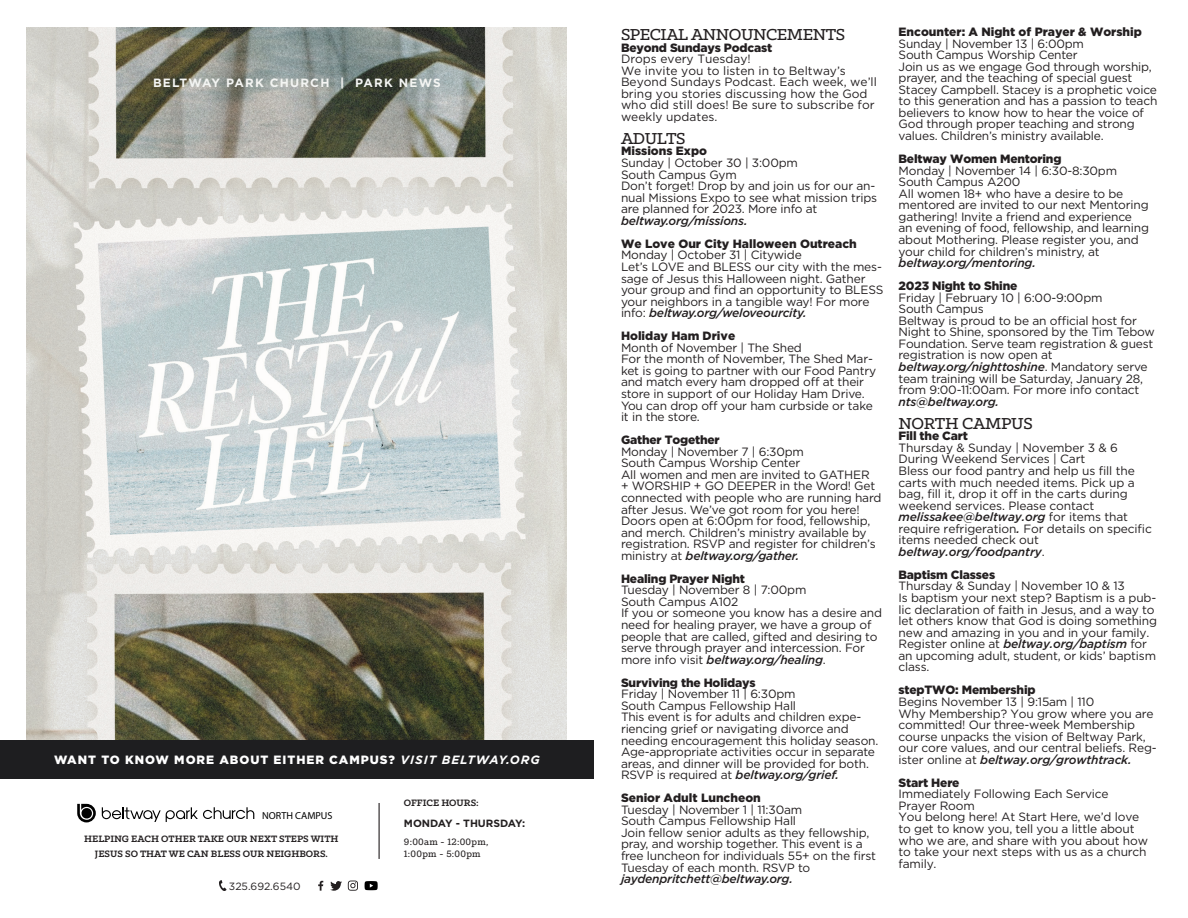
<style>
.page{position:relative;width:1188px;height:918px;background:#fff}
.page>*{position:absolute;margin:0;border:0;box-sizing:border-box;transform-origin:0 0}
.t1{font:500 18px "Klinic Slab";letter-spacing:-.025em;color:#231f20}
.t2{font:12px/11.6px "Gotham";letter-spacing:-.015em;color:#231f20}
.t3{font:900 12px "Gotham";letter-spacing:-.015em;color:#231f20}
.t4{font:italic 500 12px "Gotham";letter-spacing:-.015em;color:#231f20}
.t5{font:900 12px "Gotham";letter-spacing:.08em;color:#fff}
.t6{font:700 12px "Gotham";letter-spacing:.1em;color:#f4f5f3}
.t7{font:700 10.5px "Klinic Slab";color:#231f20}
.t8{font:500 10.5px "Klinic Slab";letter-spacing:.025em;color:#231f20}
.t9{font:700 10.5px "Gotham";color:#231f20}
.t10{font:10.5px "Gotham";color:#231f20}
.t11{font:10.2px "Myriad Pro";color:#000}
.s1{font-weight:700;font-style:italic}
.s2{font-weight:500;font-style:italic}
.s3{font-weight:400;font-style:normal}
</style>
<div class="page">
<img style="left:27px;top:27px;width:540px;height:713px">
<div style="left:0;top:740px;width:594px;height:39px;background:#1e1e20"></div>
<hr style="left:379px;top:803px;width:1px;height:56px;background:#231f20">
<svg style="left:77px;top:804px;width:19px;height:18px"></svg>
<svg style="left:102px;top:807px;width:152px;height:15px"></svg>
<svg style="left:219px;top:880px;width:8px;height:11px"></svg>
<svg style="left:348px;top:881px;width:10px;height:10px"></svg>
<svg style="left:330px;top:881px;width:12px;height:10px"></svg>
<svg style="left:318px;top:881px;width:5px;height:10px"></svg>
<svg style="left:365px;top:881px;width:13px;height:9px"></svg>
<p class="t6" style="left:153px;top:75px;width:289px">BELTWAY PARK CHURCH | PARK NEWS</p>
<p class="t5" style="left:54px;top:751px;width:487px">WANT TO KNOW MORE ABOUT EITHER CAMPUS? <span class="s1">VISIT BELTWAY.ORG</span></p>
<p class="t7" style="left:404px;top:796px;width:76px">OFFICE HOURS:</p>
<p class="t9" style="left:404px;top:817px;width:123px">MONDAY - THURSDAY:</p>
<p class="t8" style="left:404px;top:835px;width:86px">9:00am - 12:00pm,</p>
<p class="t8" style="left:404px;top:847px;width:78px">1:00pm - 5:00pm</p>
<p class="t11" style="left:262px;top:809px;width:72px">NORTH CAMPUS</p>
<p class="t7" style="left:84px;top:832px;width:256px">HELPING EACH OTHER TAKE OUR NEXT STEPS WITH</p>
<p class="t7" style="left:95px;top:847px;width:235px">JESUS SO THAT WE CAN BLESS OUR NEIGHBORS.</p>
<p class="t10" style="left:229px;top:879px;width:73px">325.692.6540</p>
<p class="t1" style="left:621px;top:23px;width:226px">SPECIAL ANNOUNCEMENTS</p>
<p class="t3" style="left:621px;top:39px;width:153px">Beyond Sundays Podcast</p>
<p class="t2" style="left:621px;top:53px;width:131px">Drops every Tuesday!</p>
<p class="t2" style="left:621px;top:64px;width:257px">We invite you to listen in to Beltway’s Beyond Sundays Podcast. Each week, we’ll bring you stories discussing how the God who did still does! Be sure to subscribe for weekly updates.</p>
<p class="t1" style="left:621px;top:127px;width:66px">ADULTS</p>
<p class="t3" style="left:621px;top:143px;width:88px">Missions Expo</p>
<p class="t2" style="left:621px;top:157px;width:178px">Sunday | October 30 | 3:00pm</p>
<p class="t2" style="left:621px;top:168px;width:117px">South Campus Gym</p>
<p class="t2" style="left:621px;top:180px;width:258px">Don’t forget! Drop by and join us for our an&shy;nual Missions Expo to see what mission trips are planned for 2023. More info at</p>
<p class="t4" style="left:621px;top:213px;width:128px">beltway.org/missions.</p>
<p class="t3" style="left:621px;top:235px;width:237px">We Love Our City Halloween Outreach</p>
<p class="t2" style="left:621px;top:249px;width:182px">Monday | October 31 | Citywide</p>
<p class="t2" style="left:621px;top:261px;width:264px">Let’s LOVE and BLESS our city with the mes&shy;sage of Jesus this Halloween night. Gather your group and find an opportunity to BLESS your neighbors in a tangible way! For more info: <span class="s2">beltway.org/weloveourcity.</span></p>
<p class="t3" style="left:621px;top:328px;width:116px">Holiday Ham Drive</p>
<p class="t2" style="left:621px;top:342px;width:182px">Month of November | The Shed</p>
<p class="t2" style="left:621px;top:353px;width:257px">For the month of November, The Shed Mar&shy;ket is going to partner with our Food Pantry and match every ham dropped off at their store in support of our Holiday Ham Drive.<br>You can drop off your ham curbside or take it in the store.</p>
<p class="t3" style="left:621px;top:432px;width:100px">Gather Together</p>
<p class="t2" style="left:621px;top:445px;width:185px">Monday | November 7 | 6:30pm</p>
<p class="t2" style="left:621px;top:457px;width:181px">South Campus Worship Center</p>
<p class="t2" style="left:621px;top:469px;width:262px">All women and men are invited to GATHER<br>+ WORSHIP + GO DEEPER in the Word! Get connected with people who are running hard after Jesus. We’ve got room for you here!<br>Doors open at 6:00pm for food, fellowship, and merch. Children’s ministry available by registration. RSVP and register for children’s ministry at <span class="s2">beltway.org/gather.</span></p>
<p class="t3" style="left:621px;top:570px;width:126px">Healing Prayer Night</p>
<p class="t2" style="left:621px;top:584px;width:187px">Tuesday | November 8 | 7:00pm</p>
<p class="t2" style="left:621px;top:596px;width:119px">South Campus A102</p>
<p class="t2" style="left:621px;top:607px;width:263px">If you or someone you know has a desire and need for healing prayer, we have a group of people that are called, gifted and desiring to serve through prayer and intercession. For more info visit <span class="s2">beltway.org/healing</span>.</p>
<p class="t3" style="left:621px;top:674px;width:136px">Surviving the Holidays</p>
<p class="t2" style="left:621px;top:688px;width:176px">Friday | November 11 | 6:30pm</p>
<p class="t2" style="left:621px;top:700px;width:177px">South Campus Fellowship Hall</p>
<p class="t2" style="left:621px;top:711px;width:259px">This event is for adults and children expe&shy;riencing grief or navigating divorce and needing encouragement this holiday season.<br>Age-appropriate activities occur in separate areas, and dinner will be provided for both.<br>RSVP is required at <span class="s2">beltway.org/grief.</span></p>
<p class="t3" style="left:621px;top:790px;width:141px">Senior Adult Luncheon</p>
<p class="t2" style="left:621px;top:804px;width:183px">Tuesday | November 1 | 11:30am</p>
<p class="t2" style="left:621px;top:815px;width:177px">South Campus Fellowship Hall</p>
<p class="t2" style="left:621px;top:827px;width:256px">Join fellow senior adults as they fellowship, pray, and worship together. This event is a free luncheon for individuals 55+ on the first Tuesday of each month. RSVP to</p>
<p class="t4" style="left:621px;top:871px;width:173px">jaydenpritchett@beltway.org.</p>
<p class="t3" style="left:899px;top:24px;width:245px">Encounter: A Night of Prayer &amp; Worship</p>
<p class="t2" style="left:899px;top:37px;width:187px">Sunday | November 13 | 6:00pm</p>
<p class="t2" style="left:899px;top:49px;width:181px">South Campus Worship Center</p>
<p class="t2" style="left:899px;top:60px;width:260px">Join us as we engage God through worship, prayer, and the teaching of special guest Stacey Campbell. Stacey is a prophetic voice to this generation and has a passion to teach believers to know how to hear the voice of God through proper teaching and strong values. Children’s ministry available.</p>
<p class="t3" style="left:899px;top:151px;width:164px">Beltway Women Mentoring</p>
<p class="t2" style="left:899px;top:164px;width:220px">Monday | November 14 | 6:30-8:30pm</p>
<p class="t2" style="left:899px;top:176px;width:123px">South Campus A200</p>
<p class="t2" style="left:899px;top:187px;width:252px">All women 18+ who have a desire to be mentored are invited to our next Mentoring gathering! Invite a friend and experience an evening of food, fellowship, and learning about Mothering. Please register you, and your child for children’s ministry, at</p>
<p class="t4" style="left:899px;top:255px;width:139px">beltway.org/mentoring.</p>
<p class="t3" style="left:899px;top:278px;width:120px">2023 Night to Shine</p>
<p class="t2" style="left:899px;top:291px;width:206px">Friday | February 10 | 6:00-9:00pm</p>
<p class="t2" style="left:899px;top:303px;width:87px">South Campus</p>
<p class="t2" style="left:899px;top:315px;width:258px">Beltway is proud to be an official host for Night to Shine, sponsored by the Tim Tebow Foundation. Serve team registration &amp; guest registration is now open at</p>
<p class="t2" style="left:899px;top:361px;width:251px"><span class="s2">beltway.org/nighttoshine</span>. Mandatory serve team training will be Saturday, January 28, from 9:00-11:00am. For more info contact</p>
<p class="t4" style="left:899px;top:394px;width:102px">nts@beltway.org.</p>
<p class="t1" style="left:899px;top:412px;width:136px">NORTH CAMPUS</p>
<p class="t3" style="left:899px;top:428px;width:71px">Fill the Cart</p>
<p class="t2" style="left:899px;top:442px;width:221px">Thursday &amp; Sunday | November 3 &amp; 6</p>
<p class="t2" style="left:899px;top:453px;width:188px">During Weekend Services | Cart</p>
<p class="t2" style="left:899px;top:465px;width:238px">Bless our food pantry and help us fill the carts with much needed items. Pick up a bag, fill it, drop it off in the carts during weekend services. Please contact</p>
<p class="t2" style="left:899px;top:511px;width:255px"><span class="s2">melissakee@beltway.org</span> for items that require refrigeration<span class="s2">.</span> For details on specific items needed check out</p>
<p class="t4" style="left:899px;top:544px;width:148px">beltway.org/foodpantry<span class="s3">.</span></p>
<p class="t3" style="left:899px;top:566px;width:98px">Baptism Classes</p>
<p class="t2" style="left:899px;top:580px;width:228px">Thursday &amp; Sunday | November 10 &amp; 13</p>
<p class="t2" style="left:899px;top:592px;width:260px">Is baptism your next step? Baptism is a pub&shy;lic declaration of faith in Jesus, and a way to let others know that God is doing something new and amazing in you and in your family.<br>Register online at <span class="s2">beltway.org/baptism</span> for an upcoming adult, student, or kids’ baptism class.</p>
<p class="t3" style="left:899px;top:682px;width:138px">stepTWO: Membership</p>
<p class="t2" style="left:899px;top:696px;width:197px">Begins November 13 | 9:15am | 110</p>
<p class="t2" style="left:899px;top:707px;width:260px">Why Membership? You grow where you are committed! Our three-week Membership course unpacks the vision of Beltway Park, our core values, and our central beliefs. Reg&shy;ister online at <span class="s2">beltway.org/growthtrack.</span></p>
<p class="t3" style="left:899px;top:774px;width:63px">Start Here</p>
<p class="t2" style="left:899px;top:788px;width:212px">Immediately Following Each Service</p>
<p class="t2" style="left:899px;top:800px;width:78px">Prayer Room</p>
<p class="t2" style="left:899px;top:811px;width:251px">You belong here! At Start Here, we’d love to get to know you, tell you a little about who we are, and share with you about how to take your next steps with us as a church family.</p>
</div>
